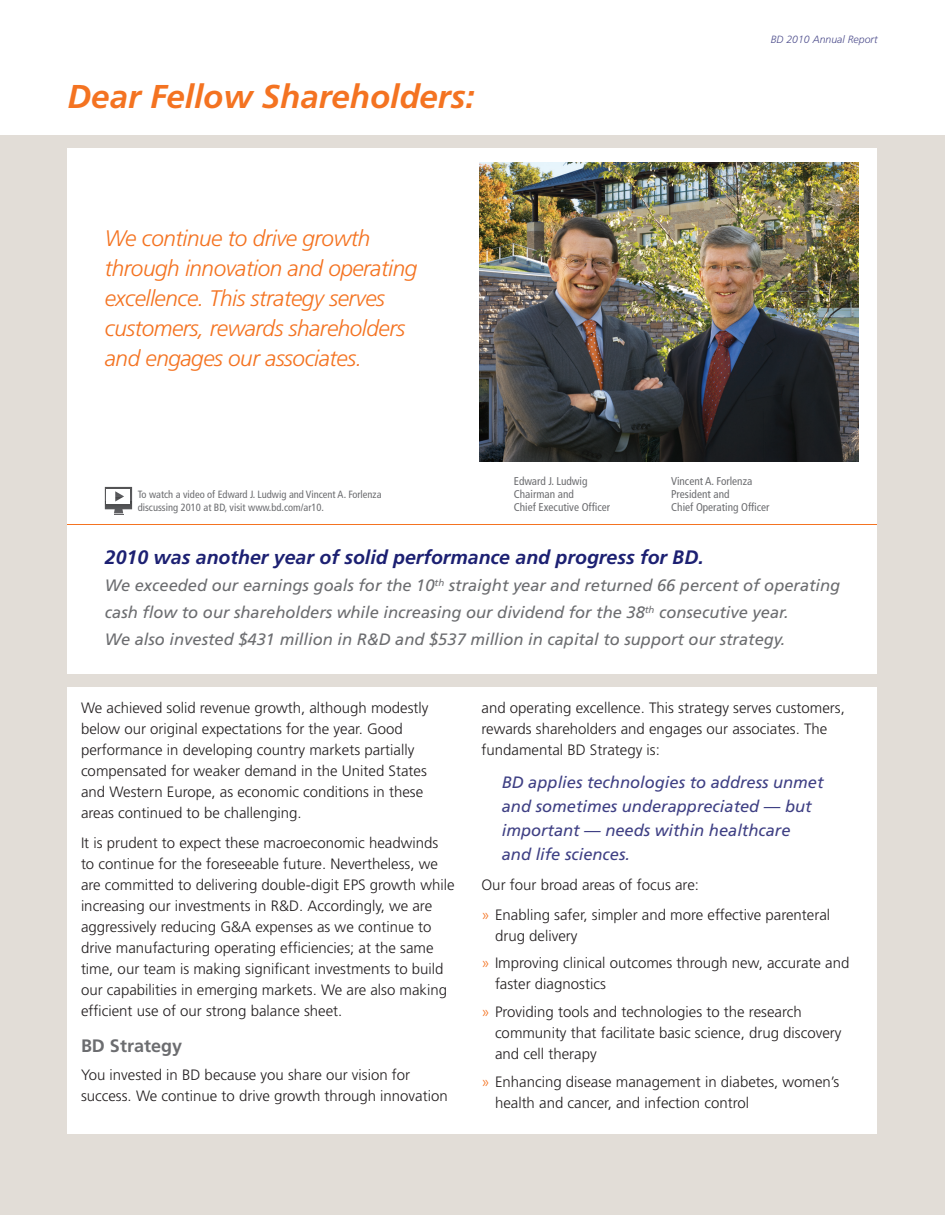
<style>
.page{position:relative;width:945px;height:1215px;background:#fff}
.page>*{position:absolute;margin:0;border:0;box-sizing:border-box;transform-origin:0 0}
.head1{font:italic 700 33px "Frutiger";color:#f47321}
.t1{font:italic 300 22.5px/30px "Frutiger";letter-spacing:-.02em;color:#f47321}
.intro_txt_blue{font:italic 700 19.5px "Frutiger";color:#1c2072}
.Subhead{font:700 18px "Frutiger";color:#6c6d70}
.intro_txt_blue_copy{font:italic 16.5px/27px "Frutiger";color:#6c6d70}
._5__Body_Copy__10_14{font:italic 16.5px/24px "Frutiger";color:#3f4084}
._5__Body_Copy__10_14-2{font:300 15px/21px "Frutiger";color:#231f20}
.bullet{font:300 15px/21px "Frutiger";color:#231f20}
.chart_txt{font:condensed 11.25px/12.8px "Frutiger";color:#6c6d70}
.chart_txt-2{font:condensed 10.5px/12.8px "Frutiger";color:#6c6d70}
.t2{font:italic 300 10.5px "Frutiger";color:#50508e}
.s1{color:#f47321}
</style>
<div class="page">
<div style="left:0;top:135px;width:945px;height:1080px;background:#e2ddd7"></div>
<div style="left:68px;top:148px;width:810px;height:526px;background:#fff"></div>
<hr style="left:68px;top:524px;width:810px;height:1px;background:#f47321">
<div style="left:68px;top:687px;width:810px;height:447px;background:#fff"></div>
<svg style="left:105px;top:487px;width:27px;height:28px"></svg>
<img style="left:479px;top:162px;width:380px;height:299px">
<p class="head1" style="left:68px;top:77px;width:409px">Dear Fellow Shareholders:</p>
<p class="t1" style="left:105px;top:223px;width:314px">We continue to drive growth through innovation and operating excellence. This strategy serves customers, rewards shareholders and engages our associates.</p>
<p class="t2" style="left:771px;top:34px;width:108px">BD 2010 Annual Report</p>
<p class="chart_txt" style="left:671px;top:475px;width:83px">Vincent A. Forlenza</p>
<p class="chart_txt" style="left:671px;top:488px;width:100px">President and<br>Chief Operating Officer</p>
<p class="intro_txt_blue" style="left:105px;top:546px;width:601px">2010 was another year of solid performance and progress for BD.</p>
<p class="intro_txt_blue_copy" style="left:105px;top:572px;width:737px">We exceeded our earnings goals for the 10<sup>th</sup> straight year and returned 66 percent of operating cash flow to our shareholders while increasing our dividend for the 38<sup>th</sup> consecutive year.<br>We also invested $431 million in R&amp;D and $537 million in capital to support our strategy.</p>
<p class="chart_txt" style="left:514px;top:475px;width:75px">Edward J. Ludwig</p>
<p class="chart_txt" style="left:514px;top:488px;width:98px">Chairman and<br>Chief Executive Officer</p>
<p class="chart_txt-2" style="left:138px;top:488px;width:245px">To watch a video of Edward J. Ludwig and Vincent A. Forlenza discussing 2010 at BD, visit www.bd.com/ar10.</p>
<p class="_5__Body_Copy__10_14-2" style="left:81px;top:697px;width:349px">We achieved solid revenue growth, although modestly below our original expectations for the year. Good performance in developing country markets partially compensated for weaker demand in the United States and Western Europe, as economic conditions in these areas continued to be challenging.</p>
<p class="_5__Body_Copy__10_14-2" style="left:81px;top:832px;width:375px">It is prudent to expect these macroeconomic headwinds to continue for the foreseeable future. Nevertheless, we are committed to delivering double-digit EPS growth while increasing our investments in R&amp;D. Accordingly, we are aggressively reducing G&amp;A expenses as we continue to drive manufacturing operating efficiencies; at the same time, our team is making significant investments to build our capabilities in emerging markets. We are also making efficient use of our strong balance sheet.</p>
<p class="Subhead" style="left:81px;top:1036px;width:103px">BD Strategy</p>
<p class="_5__Body_Copy__10_14-2" style="left:81px;top:1064px;width:368px">You invested in BD because you share our vision for success. We continue to drive growth through innovation</p>
<p class="_5__Body_Copy__10_14-2" style="left:482px;top:697px;width:365px">and operating excellence. This strategy serves customers, rewards shareholders and engages our associates. The fundamental BD Strategy is:</p>
<p class="_5__Body_Copy__10_14" style="left:502px;top:770px;width:323px">BD applies technologies to address unmet and sometimes underappreciated — but important — needs within healthcare and life sciences.</p>
<p class="_5__Body_Copy__10_14-2" style="left:482px;top:874px;width:219px">Our four broad areas of focus are:</p>
<p class="bullet" style="left:495px;top:904px;width:337px;text-indent:-14px"><span class="s1">»</span> Enabling safer, simpler and more effective parenteral drug delivery</p>
<p class="bullet" style="left:495px;top:953px;width:356px;text-indent:-14px"><span class="s1">»</span> Improving clinical outcomes through new, accurate and faster diagnostics</p>
<p class="bullet" style="left:495px;top:1001px;width:348px;text-indent:-14px"><span class="s1">»</span> Providing tools and technologies to the research community that facilitate basic science, drug discovery and cell therapy</p>
<p class="bullet" style="left:495px;top:1071px;width:346px;text-indent:-14px"><span class="s1">»</span> Enhancing disease management in diabetes, women’s health and cancer, and infection control</p>
</div>
